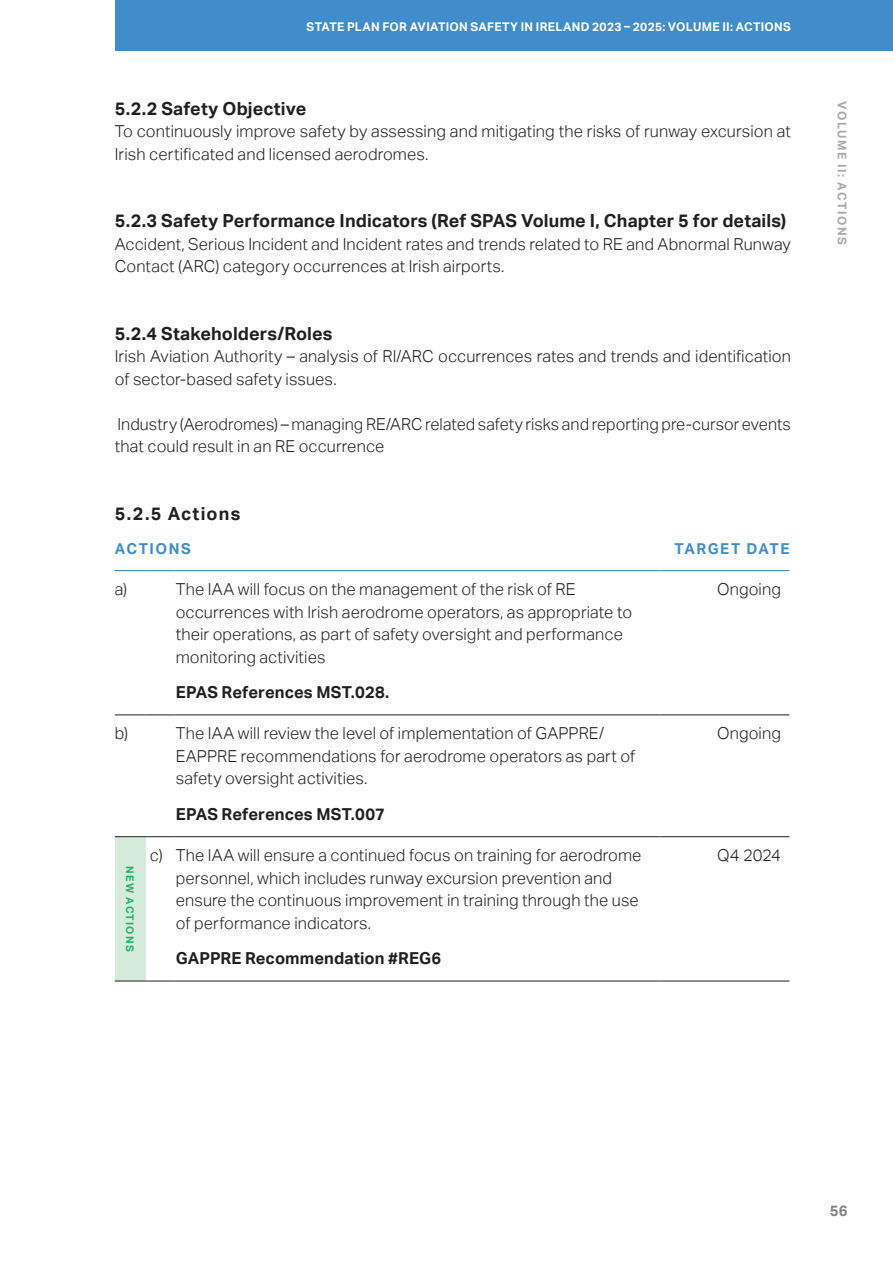
<style>
.page{position:relative;width:893px;height:1263px;background:#fff}
.page>*{position:absolute;margin:0;border:0;box-sizing:border-box;transform-origin:0 0}
.t1{font:700 18px "Aktiv Grotesk";letter-spacing:.005em;color:#231f20}
.t2{font:700 18px "Aktiv Grotesk";letter-spacing:.065em;color:#231f20}
.Body_Copy{font:300 16.5px/22.5px "Aktiv Grotesk";letter-spacing:.005em;color:#231f20}
.Actions{font:300 16.5px/22.5px "Aktiv Grotesk";letter-spacing:.005em;color:#231f20}
.Actions-2{font:700 16.5px "Aktiv Grotesk";letter-spacing:.005em;color:#231f20}
.Subhead_3{font:700 15px "Aktiv Grotesk";letter-spacing:.105em;color:#418cca}
.t3{font:700 15px "Aktiv Grotesk";color:#808285}
.t4{font:700 12px "Aktiv Grotesk";letter-spacing:.025em;color:#fff}
.t5{font:700 12px "Aktiv Grotesk";letter-spacing:.125em;color:#a8a9ad}
.Body_Copy-2{font:700 10.5px "Aktiv Grotesk";letter-spacing:.12em;color:#1eb26a}
</style>
<div class="page">
<div style="left:115px;top:0;width:778px;height:51px;background:#418cca"></div>
<div style="left:115px;top:837px;width:30px;height:144px;background:#d5ebdb"></div>
<hr style="left:115px;top:570px;width:30px;height:1px;background:#418cca">
<hr style="left:145px;top:570px;width:31px;height:1px;background:#418cca">
<hr style="left:176px;top:570px;width:484px;height:1px;background:#418cca">
<hr style="left:660px;top:570px;width:129px;height:1px;background:#418cca">
<hr style="left:115px;top:715px;width:30px;height:1px;background:#231f20">
<hr style="left:145px;top:715px;width:31px;height:1px;background:#231f20">
<hr style="left:176px;top:715px;width:484px;height:1px;background:#231f20">
<hr style="left:660px;top:715px;width:129px;height:1px;background:#231f20">
<hr style="left:115px;top:836px;width:30px;height:1px;background:#231f20">
<hr style="left:145px;top:836px;width:31px;height:1px;background:#231f20">
<hr style="left:176px;top:836px;width:484px;height:1px;background:#231f20">
<hr style="left:660px;top:836px;width:129px;height:1px;background:#231f20">
<hr style="left:115px;top:981px;width:30px;height:1px;background:#231f20">
<hr style="left:145px;top:981px;width:31px;height:1px;background:#231f20">
<hr style="left:176px;top:981px;width:484px;height:1px;background:#231f20">
<hr style="left:660px;top:981px;width:129px;height:1px;background:#231f20">
<p class="t4" style="left:307px;top:20px;width:486px">STATE PLAN FOR AVIATION SAFETY IN IRELAND 2023 – 2025: VOLUME II: ACTIONS</p>
<h3 class="t1" style="left:115px;top:98px;width:193px">5.2.2 Safety Objective</h3>
<p class="Body_Copy" style="left:115px;top:120px;width:678px">To continuously improve safety by assessing and mitigating the risks of runway excursion at<br>Irish certificated and licensed aerodromes.</p>
<h3 class="t1" style="left:115px;top:211px;width:673px">5.2.3 Safety Performance Indicators (Ref SPAS Volume I, Chapter 5 for details)</h3>
<p class="Body_Copy" style="left:115px;top:233px;width:677px">Accident, Serious Incident and Incident rates and trends related to RE and Abnormal Runway<br>Contact (ARC) category occurrences at Irish airports.</p>
<h3 class="t1" style="left:115px;top:323px;width:219px">5.2.4 Stakeholders/Roles</h3>
<p class="Body_Copy" style="left:115px;top:345px;width:678px">Irish Aviation Authority – analysis of RI/ARC occurrences rates and trends and identification of sector-based safety issues.</p>
<p class="Body_Copy" style="left:115px;top:413px;width:678px">Industry (Aerodromes) – managing RE/ARC related safety risks and reporting pre-cursor events that could result in an RE occurrence</p>
<h3 class="t2" style="left:115px;top:503px;width:127px">5.2.5 Actions</h3>
<p class="Subhead_3" style="left:115px;top:540px;width:78px">ACTIONS</p>
<p class="Subhead_3" style="left:675px;top:540px;width:116px">TARGET DATE</p>
<p class="Body_Copy" style="left:115px;top:578px;width:14px">a)</p>
<p class="Actions" style="left:176px;top:578px;width:458px">The IAA will focus on the management of the risk of RE occurrences with Irish aerodrome operators, as appropriate to their operations, as part of safety oversight and performance monitoring activities</p>
<p class="Actions-2" style="left:176px;top:682px;width:215px">EPAS References MST.028.</p>
<p class="Body_Copy" style="left:717px;top:578px;width:65px">Ongoing</p>
<p class="Body_Copy" style="left:115px;top:722px;width:15px">b)</p>
<p class="Actions" style="left:176px;top:722px;width:461px">The IAA will review the level of implementation of GAPPRE/<br>EAPPRE recommendations for aerodrome operators as part of safety oversight activities.</p>
<p class="Actions-2" style="left:176px;top:804px;width:211px">EPAS References MST.007</p>
<p class="Body_Copy-2" style="left:136px;top:866px;width:87px;rotate:90deg">NEW ACTIONS</p>
<p class="Body_Copy" style="left:150px;top:844px;width:14px">c)</p>
<p class="Actions" style="left:176px;top:844px;width:467px">The IAA will ensure a continued focus on training for aerodrome personnel, which includes runway excursion prevention and ensure the continuous improvement in training through the use of performance indicators.</p>
<p class="Actions-2" style="left:176px;top:949px;width:267px">GAPPRE Recommendation #REG6</p>
<p class="Body_Copy" style="left:717px;top:722px;width:65px">Ongoing</p>
<p class="Body_Copy" style="left:717px;top:844px;width:65px">Q4 2024</p>
<p class="t5" style="left:849px;top:101px;width:145px;rotate:90deg">VOLUME II: ACTIONS</p>
<p class="t3" style="left:830px;top:1202px;width:19px">56</p>
</div>
